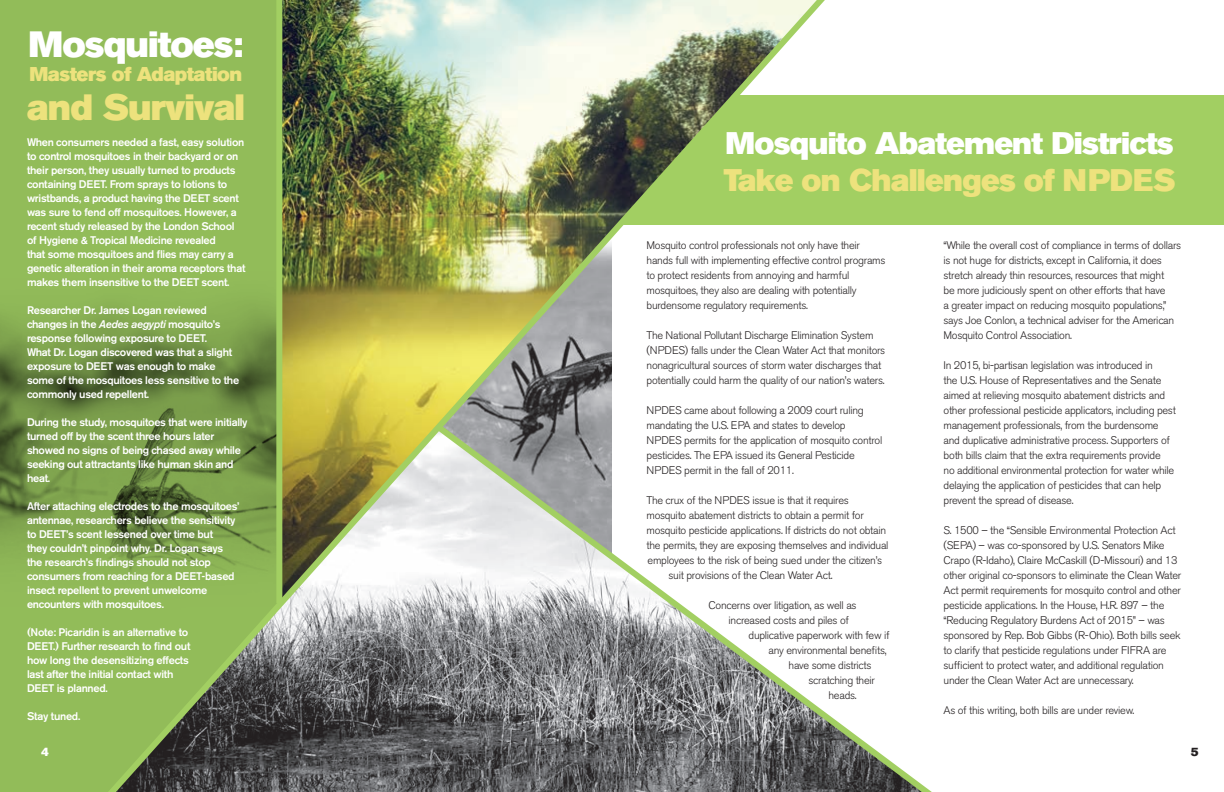
<style>
.page{position:relative;width:1224px;height:792px;background:#fff}
.page>*{position:absolute;margin:0;border:0;box-sizing:border-box;transform-origin:0 0}
.t1{font:36.3px "Akzidenz Grotesk BE Super";letter-spacing:-.025em;color:#fff}
.t2{font:36.3px "Akzidenz Grotesk BE Super";letter-spacing:-.025em;color:#ede27d}
.t3{font:31px "Akzidenz Grotesk BE Super";letter-spacing:-.025em;color:#fff}
.t4{font:31px "Akzidenz Grotesk BE Super";letter-spacing:-.025em;color:#ede27d}
.t5{font:19.8px "Akzidenz Grotesk BE Super";letter-spacing:-.025em;color:#ede27d}
.t6{font:12px "Akzidenz Grotesk BE Super";color:#fff}
.t7{font:12px "Akzidenz Grotesk BE Super";color:#231f20}
.t8{font:300 11px/15px "Akzidenz Grotesk BE";letter-spacing:-.025em;color:#231f20}
.t9{font:500 11px/14px "Akzidenz Grotesk BE";letter-spacing:-.025em;color:#fff}
.s1{font-style:italic}
</style>
<div class="page">
<div style="left:605px;top:95px;width:619px;height:130px;background:#a2cf62"></div>
<svg style="left:0;top:0;width:88px;height:792px;fill:#92bc59"></svg>
<img style="left:88px;top:0;width:737px;height:792px">
<div style="left:276px;top:0;width:6px;height:603px;background:#a2cf62"></div>
<svg style="left:431px;top:419px;width:501px;height:373px"></svg>
<h1 class="t1" style="left:29px;top:24px;width:216px">Mosquitoes:</h1>
<h3 class="t5" style="left:29px;top:63px;width:214px">Masters of Adaptation</h3>
<h1 class="t2" style="left:27px;top:86px;width:220px">and Survival</h1>
<p class="t9" style="left:27px;top:135px;width:220px">When consumers needed a fast, easy solution to control mosquitoes in their backyard or on their person, they usually turned to products containing DEET. From sprays to lotions to wristbands, a product having the DEET scent was sure to fend off mosquitoes. However, a recent study released by the London School of Hygiene &amp; Tropical Medicine revealed<br>that some mosquitoes and flies may carry a genetic alteration in their aroma receptors that makes them insensitive to the DEET scent.</p>
<p class="t9" style="left:27px;top:303px;width:214px">Researcher Dr. James Logan reviewed changes in the <span class="s1">Aedes aegypti</span> mosquito’s response following exposure to DEET.<br>What Dr. Logan discovered was that a slight exposure to DEET was enough to make some of the mosquitoes less sensitive to the commonly used repellent.</p>
<p class="t9" style="left:27px;top:415px;width:222px">During the study, mosquitoes that were initially turned off by the scent three hours later showed no signs of being chased away while seeking out attractants like human skin and heat.</p>
<p class="t9" style="left:27px;top:499px;width:214px">After attaching electrodes to the mosquitoes’ antennae, researchers believe the sensitivity to DEET’s scent lessened over time but<br>they couldn’t pinpoint why. Dr. Logan says the research’s findings should not stop consumers from reaching for a DEET-based insect repellent to prevent unwelcome encounters with mosquitoes.</p>
<p class="t9" style="left:27px;top:625px;width:165px">(Note: Picaridin is an alternative to<br>DEET.) Further research to find out how long the desensitizing effects last after the initial contact with<br>DEET is planned.</p>
<p class="t9" style="left:27px;top:709px;width:55px">Stay tuned.</p>
<h2 class="t3" style="left:726px;top:125px;width:450px">Mosquito Abatement Districts</h2>
<h2 class="t4" style="left:724px;top:162px;width:453px">Take on Challenges of NPDES</h2>
<p class="t8" style="left:647px;top:238px;width:240px">Mosquito control professionals not only have their hands full with implementing effective control programs to protect residents from annoying and harmful mosquitoes, they also are dealing with potentially burdensome regulatory requirements.</p>
<p class="t8" style="left:647px;top:328px;width:240px">The National Pollutant Discharge Elimination System (NPDES) falls under the Clean Water Act that monitors nonagricultural sources of storm water discharges that potentially could harm the quality of our nation’s waters.</p>
<p class="t8" style="left:647px;top:403px;width:237px">NPDES came about following a 2009 court ruling mandating the U.S. EPA and states to develop NPDES permits for the application of mosquito control pesticides. The EPA issued its General Pesticide NPDES permit in the fall of 2011.</p>
<p class="t8" style="left:647px;top:493px;width:204px">The crux of the NPDES issue is that it requires</p>
<p class="t8" style="left:647px;top:508px;width:219px">mosquito abatement districts to obtain a permit for</p>
<p class="t8" style="left:647px;top:523px;width:241px">mosquito pesticide applications. If districts do not obtain</p>
<p class="t8" style="left:647px;top:538px;width:244px">the permits, they are exposing themselves and individual</p>
<p class="t8" style="left:648px;top:553px;width:236px">employees to the risk of being sued under the citizen’s</p>
<p class="t8" style="left:669px;top:568px;width:166px">suit provisions of the Clean Water Act.</p>
<p class="t8" style="left:709px;top:598px;width:150px">Concerns over litigation, as well as</p>
<p class="t8" style="left:729px;top:613px;width:122px">increased costs and piles of</p>
<p class="t8" style="left:749px;top:628px;width:142px">duplicative paperwork with few if</p>
<p class="t8" style="left:769px;top:643px;width:120px">any environmental benefits,</p>
<p class="t8" style="left:789px;top:658px;width:85px">have some districts</p>
<p class="t8" style="left:809px;top:673px;width:68px">scratching their</p>
<p class="t8" style="left:829px;top:688px;width:30px">heads.</p>
<p class="t8" style="left:944px;top:238px;width:239px">“While the overall cost of compliance in terms of dollars is not huge for districts, except in California, it does stretch already thin resources, resources that might<br>be more judiciously spent on other efforts that have<br>a greater impact on reducing mosquito populations,” says Joe Conlon, a technical adviser for the American Mosquito Control Association.</p>
<p class="t8" style="left:944px;top:358px;width:234px">In 2015, bi-partisan legislation was introduced in<br>the U.S. House of Representatives and the Senate aimed at relieving mosquito abatement districts and other professional pesticide applicators, including pest management professionals, from the burdensome and duplicative administrative process. Supporters of both bills claim that the extra requirements provide<br>no additional environmental protection for water while delaying the application of pesticides that can help prevent the spread of disease.</p>
<p class="t8" style="left:944px;top:523px;width:239px">S. 1500 – the “Sensible Environmental Protection Act (SEPA) – was co-sponsored by U.S. Senators Mike Crapo (R-Idaho), Claire McCaskill (D-Missouri) and 13 other original co-sponsors to eliminate the Clean Water Act permit requirements for mosquito control and other pesticide applications. In the House, H.R. 897 – the “Reducing Regulatory Burdens Act of 2015” – was sponsored by Rep. Bob Gibbs (R-Ohio). Both bills seek to clarify that pesticide regulations under FIFRA are sufficient to protect water, and additional regulation under the Clean Water Act are unnecessary.</p>
<p class="t8" style="left:944px;top:703px;width:192px">As of this writing, both bills are under review.</p>
<p class="t6" style="left:41px;top:745px;width:9px">4</p>
<p class="t7" style="left:1191px;top:745px;width:9px">5</p>
</div>
